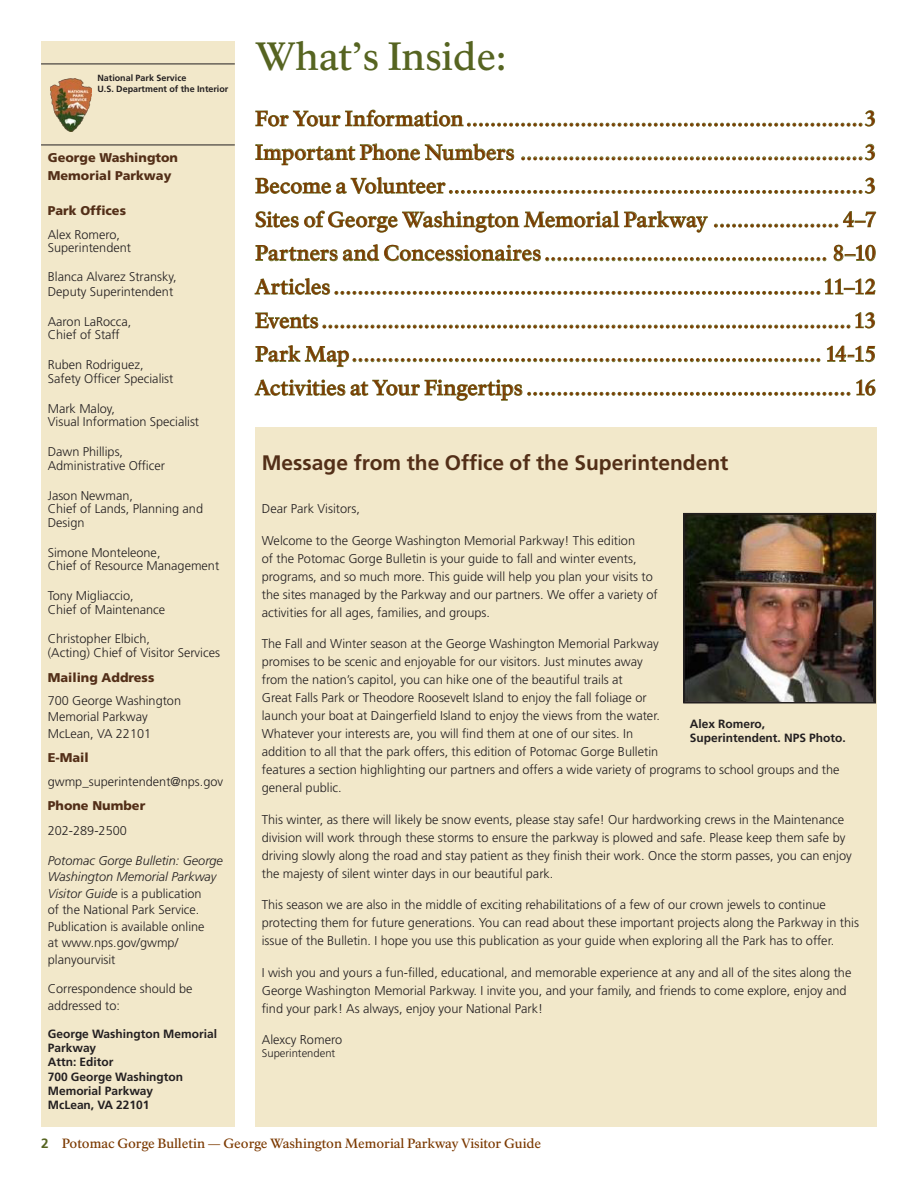
<style>
.page{position:relative;width:918px;height:1188px;background:#fff}
.page>*{position:absolute;margin:0;border:0;box-sizing:border-box;transform-origin:0 0}
.Large_Headline_no_bo{font:500 38.85px "NPS Rawlinson OT Old";letter-spacing:-.01em;color:#566421}
.Box-head_B{font:700 21px "Frutiger LT Std";color:#532f18}
.Table_of_Contents_En{font:500 20.85px "NPS Rawlinson OT";letter-spacing:-.005em;color:#7b3900}
.t1{font:500 13.2px "NPS Rawlinson OT Old";letter-spacing:-.005em;color:#7b3900}
.Box-text{font:300 12.75px/18px "Frutiger LT Std";color:#231f20}
.Masthead_Text{font:300 12.75px/16.5px "Frutiger LT Std";color:#231f20}
.Masthead_Header{font:900 12.75px "Frutiger LT Std";color:#532f18}
.Masthead_Address{font:700 12px/14.4px "Frutiger LT Std";color:#231f20}
.Box-text-2{font:300 11.25px "Frutiger LT Std";color:#231f20}
.Masthead_Address-2{font:700 9px/10.8px "Frutiger LT Std";color:#231f20}
.s1{font-style:italic}
.s2{font-family:"Frutiger LT Std";font-weight:700;font-size:13.5px;color:#566421}
</style>
<div class="page">
<svg style="left:255px;top:109px;width:620px;height:18px"></svg>
<svg style="left:255px;top:143px;width:260px;height:22px"></svg>
<svg style="left:521px;top:144px;width:354px;height:17px"></svg>
<svg style="left:255px;top:177px;width:622px;height:56px"></svg>
<svg style="left:255px;top:244px;width:571px;height:18px"></svg>
<svg style="left:833px;top:244px;width:43px;height:18px"></svg>
<svg style="left:254px;top:278px;width:622px;height:17px"></svg>
<svg style="left:255px;top:312px;width:621px;height:55px"></svg>
<svg style="left:254px;top:379px;width:596px;height:22px"></svg>
<svg style="left:856px;top:379px;width:20px;height:17px"></svg>
<div style="left:255px;top:428px;width:622px;height:699px;background:#f2e8ca"></div>
<div style="left:41px;top:41px;width:194px;height:1086px;background:#f2e8ca"></div>
<img style="left:686px;top:516px;width:187px;height:185px">
<div style="left:683px;top:513px;width:193px;height:191px;border:2px solid #231f20"></div>
<hr style="left:41px;top:64px;width:194px;height:1px;background:#231f20">
<hr style="left:41px;top:145px;width:194px;height:1px;background:#231f20">
<img style="left:50px;top:78px;width:41px;height:54px">
<p class="Masthead_Address-2" style="left:97px;top:73px;width:133px">National Park Service<br>U.S. Department of the Interior</p>
<p class="Masthead_Header" style="left:48px;top:149px;width:132px">George Washington</p>
<p class="Masthead_Header" style="left:48px;top:167px;width:125px">Memorial Parkway</p>
<p class="Masthead_Header" style="left:48px;top:203px;width:80px">Park Offices</p>
<p class="Masthead_Text" style="left:48px;top:226px;width:74px">Alex Romero,</p>
<p class="Masthead_Text" style="left:48px;top:240px;width:85px">Superintendent</p>
<p class="Masthead_Text" style="left:48px;top:268px;width:130px">Blanca Alvarez Stransky,</p>
<p class="Masthead_Text" style="left:48px;top:283px;width:127px">Deputy Superintendent</p>
<p class="Masthead_Text" style="left:48px;top:313px;width:85px">Aaron LaRocca,</p>
<p class="Masthead_Text" style="left:48px;top:327px;width:74px">Chief of Staff</p>
<p class="Masthead_Text" style="left:48px;top:357px;width:97px">Ruben Rodriguez,</p>
<p class="Masthead_Text" style="left:48px;top:370px;width:127px">Safety Officer Specialist</p>
<p class="Masthead_Text" style="left:48px;top:400px;width:69px">Mark Maloy,</p>
<p class="Masthead_Text" style="left:48px;top:414px;width:153px">Visual Information Specialist</p>
<p class="Masthead_Text" style="left:48px;top:444px;width:77px">Dawn Phillips,</p>
<p class="Masthead_Text" style="left:48px;top:457px;width:119px">Administrative Officer</p>
<p class="Masthead_Text" style="left:48px;top:487px;width:87px">Jason Newman,</p>
<p class="Masthead_Text" style="left:48px;top:501px;width:157px">Chief of Lands, Planning and</p>
<p class="Masthead_Text" style="left:48px;top:514px;width:38px">Design</p>
<p class="Masthead_Text" style="left:48px;top:544px;width:114px">Simone Monteleone,</p>
<p class="Masthead_Text" style="left:48px;top:558px;width:173px">Chief of Resource Management</p>
<p class="Masthead_Text" style="left:48px;top:588px;width:87px">Tony Migliaccio,</p>
<p class="Masthead_Text" style="left:48px;top:601px;width:119px">Chief of Maintenance</p>
<p class="Masthead_Text" style="left:48px;top:631px;width:104px">Christopher Elbich,</p>
<p class="Masthead_Text" style="left:48px;top:645px;width:174px">(Acting) Chief of Visitor Services</p>
<p class="Masthead_Header" style="left:48px;top:670px;width:108px">Mailing Address</p>
<p class="Masthead_Text" style="left:48px;top:692px;width:135px">700 George Washington<br>Memorial Parkway<br>McLean, VA 22101</p>
<p class="Masthead_Header" style="left:48px;top:750px;width:42px">E-Mail</p>
<p class="Masthead_Text" style="left:48px;top:773px;width:177px">gwmp_superintendent@nps.gov</p>
<p class="Masthead_Header" style="left:48px;top:798px;width:99px">Phone Number</p>
<p class="Masthead_Text" style="left:48px;top:823px;width:81px">202-289-2500</p>
<p class="Masthead_Text" style="left:48px;top:852px;width:177px"><span class="s1">Potomac Gorge Bulletin: George<br>Washington Memorial Parkway<br>Visitor Guide</span> is a publication<br>of the National Park Service.<br>Publication is available online<br>at www.nps.gov/gwmp/ planyourvisit</p>
<p class="Masthead_Text" style="left:48px;top:981px;width:146px">Correspondence should be addressed to:</p>
<p class="Masthead_Address" style="left:48px;top:1026px;width:171px">George Washington Memorial<br>Parkway<br>Attn: Editor<br>700 George Washington<br>Memorial Parkway<br>McLean, VA 22101</p>
<p class="Large_Headline_no_bo" style="left:255px;top:33px;width:254px">What’s Inside:</p>
<p class="Table_of_Contents_En" style="left:255px;top:106px;width:623px">For Your Information..................................................................3</p>
<p class="Table_of_Contents_En" style="left:255px;top:140px;width:623px">Important Phone Numbers .........................................................3</p>
<p class="Table_of_Contents_En" style="left:255px;top:173px;width:623px">Become a Volunteer .....................................................................3</p>
<p class="Table_of_Contents_En" style="left:255px;top:207px;width:622px">Sites of George Washington Memorial Parkway ..................... 4–7</p>
<p class="Table_of_Contents_En" style="left:255px;top:241px;width:622px">Partners and Concessionaires ............................................... 8–10</p>
<p class="Table_of_Contents_En" style="left:255px;top:274px;width:622px">Articles .................................................................................11–12</p>
<p class="Table_of_Contents_En" style="left:255px;top:308px;width:623px">Events ........................................................................................13</p>
<p class="Table_of_Contents_En" style="left:255px;top:342px;width:623px">Park Map.............................................................................. 14-15</p>
<p class="Table_of_Contents_En" style="left:255px;top:375px;width:622px">Activities at Your Fingertips ...................................................... 16</p>
<p class="Box-head_B" style="left:262px;top:451px;width:468px">Message from the Office of the Superintendent</p>
<p class="Box-text" style="left:262px;top:500px;width:100px">Dear Park Visitors,</p>
<p class="Box-text" style="left:262px;top:531px;width:398px">Welcome to the George Washington Memorial Parkway! This edition<br>of the Potomac Gorge Bulletin is your guide to fall and winter events, programs, and so much more. This guide will help you plan your visits to the sites managed by the Parkway and our partners. We offer a variety of activities for all ages, families, and groups.</p>
<p class="Box-text" style="left:262px;top:635px;width:579px">The Fall and Winter season at the George Washington Memorial Parkway<br>promises to be scenic and enjoyable for our visitors. Just minutes away<br>from the nation’s capitol, you can hike one of the beautiful trails at<br>Great Falls Park or Theodore Roosevelt Island to enjoy the fall foliage or<br>launch your boat at Daingerfield Island to enjoy the views from the water.<br>Whatever your interests are, you will find them at one of our sites. In<br>addition to all that the park offers, this edition of Potomac Gorge Bulletin<br>features a section highlighting our partners and offers a wide variety of programs to school groups and the general public.</p>
<p class="Box-text" style="left:262px;top:810px;width:592px">This winter, as there will likely be snow events, please stay safe! Our hardworking crews in the Maintenance division will work through these storms to ensure the parkway is plowed and safe. Please keep them safe by driving slowly along the road and stay patient as they finish their work. Once the storm passes, you can enjoy the majesty of silent winter days in our beautiful park.</p>
<p class="Box-text" style="left:262px;top:896px;width:599px">This season we are also in the middle of exciting rehabilitations of a few of our crown jewels to continue protecting them for future generations. You can read about these important projects along the Parkway in this issue of the Bulletin. I hope you use this publication as your guide when exploring all the Park has to offer.</p>
<p class="Box-text" style="left:262px;top:963px;width:591px">I wish you and yours a fun-filled, educational, and memorable experience at any and all of the sites along the<br>George Washington Memorial Parkway. I invite you, and your family, and friends to come explore, enjoy and find your park! As always, enjoy your National Park!</p>
<p class="Box-text" style="left:262px;top:1031px;width:82px">Alexcy Romero</p>
<p class="Box-text-2" style="left:262px;top:1047px;width:75px">Superintendent</p>
<p class="Masthead_Address" style="left:690px;top:717px;width:77px">Alex Romero,</p>
<p class="Masthead_Address" style="left:690px;top:731px;width:157px">Superintendent. NPS Photo.</p>
<p class="t1" style="left:41px;top:1135px;width:502px"><span class="s2">2</span> Potomac Gorge Bulletin — George Washington Memorial Parkway Visitor Guide</p>
</div>
